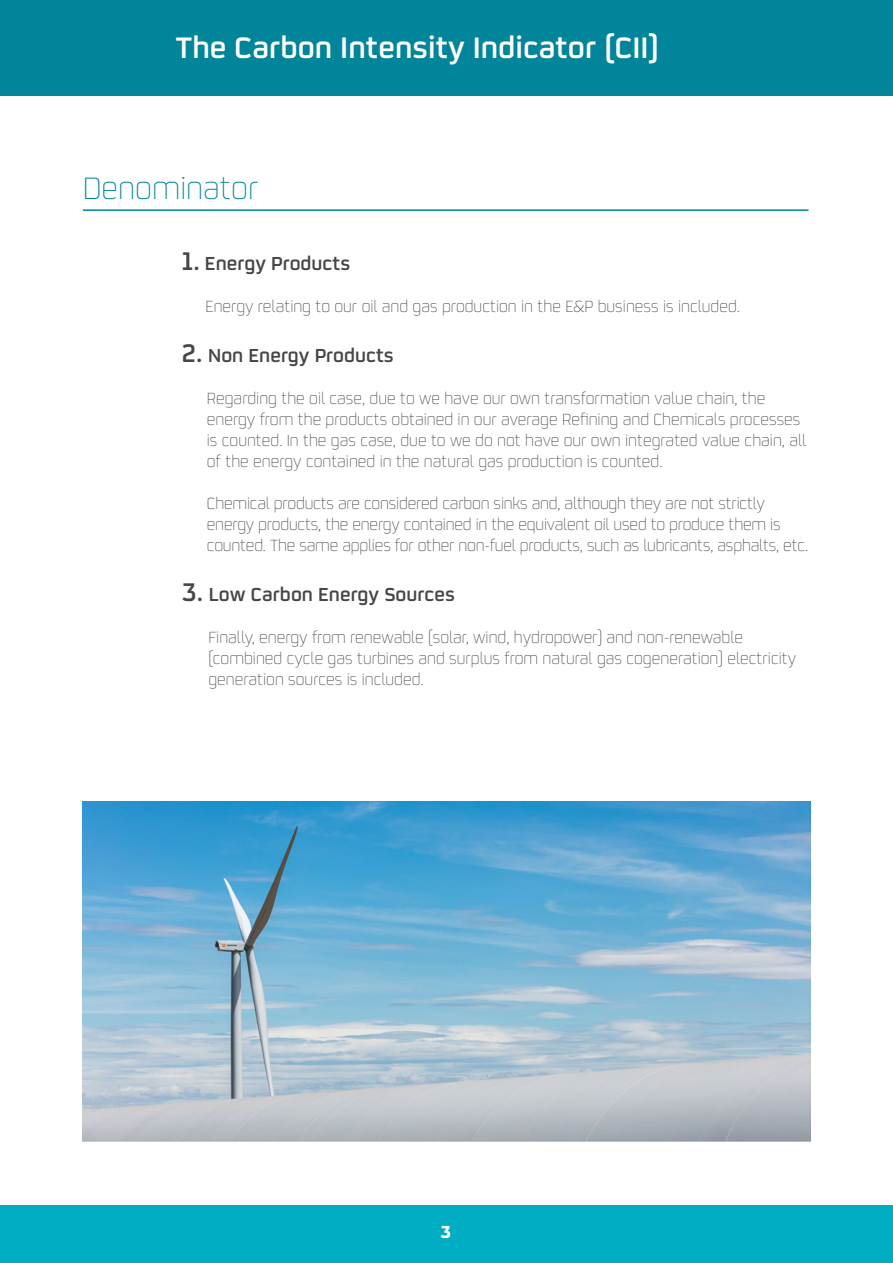
<style>
.page{position:relative;width:893px;height:1263px;background:#fff}
.page>*{position:absolute;margin:0;border:0;box-sizing:border-box;transform-origin:0 0}
.t1{font:300 34.5px "Repsol";color:#00859b}
.t2{font:600 33px "Repsol";color:#fff}
.t3{font:600 21px "Repsol";color:#464646}
.t4{font:700 19.5px "Repsol Viet";color:#fff}
.t5{font:300 18px/21px "Repsol";color:#464646}
.s1{font-size:28.5px}
</style>
<div class="page">
<div style="left:0;top:1205px;width:893px;height:58px;background:#00adc3"></div>
<hr style="left:83px;top:209px;width:725px;height:2px;background:#00859b">
<img style="left:83px;top:802px;width:728px;height:339px">
<div style="left:0;top:0;width:893px;height:95px;background:#00859b"></div>
<h2 class="t2" style="left:175px;top:23px;width:485px">The Carbon Intensity Indicator (CII)</h2>
<h1 class="t1" style="left:83px;top:164px;width:177px">Denominator</h1>
<p class="t3" style="left:181px;top:248px;width:170px"><span class="s1">1.</span> Energy Products</p>
<p class="t5" style="left:205px;top:295px;width:536px">Energy relating to our oil and gas production in the E&amp;P business is included.</p>
<p class="t3" style="left:181px;top:339px;width:214px"><span class="s1">2.</span> Non Energy Products</p>
<p class="t5" style="left:207px;top:386px;width:601px">Regarding the oil case, due to we have our own transformation value chain, the energy from the products obtained in our average Refining and Chemicals processes is counted. In the gas case, due to we do not have our own integrated value chain, all of the energy contained in the natural gas production is counted.</p>
<p class="t5" style="left:207px;top:491px;width:603px">Chemical products are considered carbon sinks and, although they are not strictly energy products, the energy contained in the equivalent oil used to produce them is counted. The same applies for other non-fuel products, such as lubricants, asphalts, etc.</p>
<p class="t3" style="left:181px;top:578px;width:275px"><span class="s1">3.</span> Low Carbon Energy Sources</p>
<p class="t5" style="left:208px;top:625px;width:589px">Finally, energy from renewable (solar, wind, hydropower) and non-renewable (combined cycle gas turbines and surplus from natural gas cogeneration) electricity generation sources is included.</p>
<p class="t4" style="left:440px;top:1216px;width:13px">3</p>
</div>
